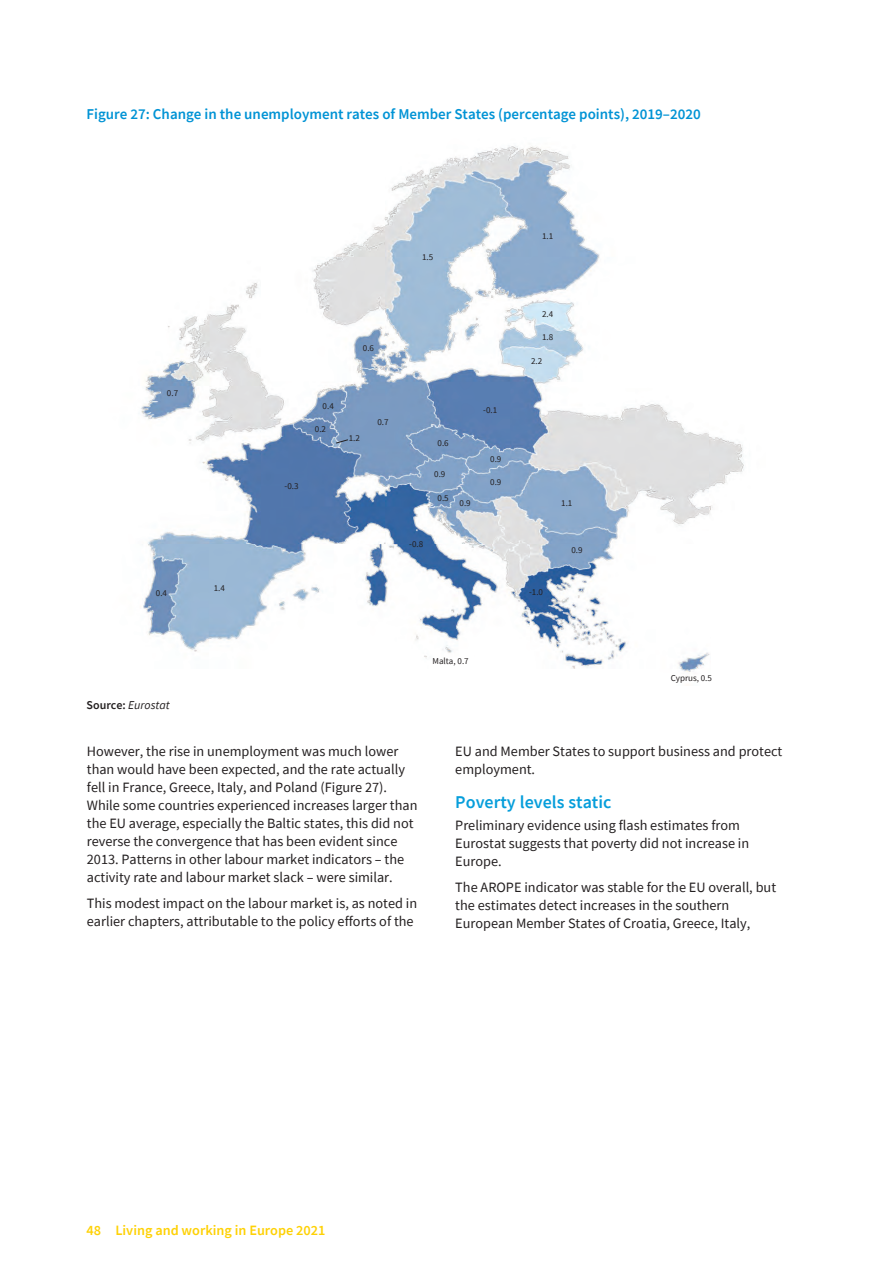
<style>
.page{position:relative;width:893px;height:1263px;background:#fff}
.page>*{position:absolute;margin:0;border:0;box-sizing:border-box;transform-origin:0 0}
.t1{font:600 18px "Source Sans Pro";color:#069edb}
.t2{font:600 15px "Source Sans Pro";color:#0093d5}
.t3{font:14.25px/18px "Source Sans Pro";color:#231f20}
.t4{font:600 14.25px "Source Sans Pro";color:#fed105}
.t5{font:italic 12px "Source Sans Pro";color:#231f20}
.t6{font:9px "Source Sans Pro";color:#231f20}
.s1{font-weight:600;font-style:normal}
</style>
<div class="page">
<img style="left:141px;top:146px;width:603px;height:526px">
<svg style="left:335px;top:439px;width:14px;height:5px"></svg>
<p class="t2" style="left:87px;top:104px;width:616px">Figure 27: Change in the unemployment rates of Member States (percentage points), 2019–2020</p>
<p class="t6" style="left:167px;top:387px;width:13px">0.7</p>
<p class="t6" style="left:156px;top:587px;width:13px">0.4</p>
<p class="t5" style="left:87px;top:698px;width:85px"><span class="s1">Source:</span> Eurostat</p>
<p class="t6" style="left:214px;top:582px;width:13px">1.4</p>
<p class="t6" style="left:422px;top:251px;width:13px">1.5</p>
<p class="t6" style="left:363px;top:343px;width:13px">0.6</p>
<p class="t6" style="left:285px;top:480px;width:15px">-0.3</p>
<p class="t6" style="left:323px;top:400px;width:13px">0.4</p>
<p class="t6" style="left:315px;top:423px;width:13px">0.2</p>
<p class="t6" style="left:349px;top:432px;width:13px">1.2</p>
<p class="t6" style="left:377px;top:416px;width:13px">0.7</p>
<p class="t6" style="left:438px;top:438px;width:13px">0.6</p>
<p class="t6" style="left:434px;top:468px;width:13px">0.9</p>
<p class="t6" style="left:438px;top:492px;width:13px">0.5</p>
<p class="t6" style="left:460px;top:497px;width:13px">0.9</p>
<p class="t6" style="left:483px;top:404px;width:15px">-0.1</p>
<p class="t6" style="left:490px;top:453px;width:13px">0.9</p>
<p class="t6" style="left:490px;top:476px;width:13px">0.9</p>
<p class="t6" style="left:409px;top:538px;width:15px">-0.8</p>
<p class="t6" style="left:433px;top:655px;width:38px">Malta, 0.7</p>
<p class="t6" style="left:542px;top:230px;width:13px">1.1</p>
<p class="t6" style="left:542px;top:308px;width:13px">2.4</p>
<p class="t6" style="left:542px;top:331px;width:13px">1.8</p>
<p class="t6" style="left:531px;top:355px;width:13px">2.2</p>
<p class="t6" style="left:529px;top:586px;width:15px">-1.0</p>
<p class="t6" style="left:561px;top:497px;width:13px">1.1</p>
<p class="t6" style="left:571px;top:544px;width:13px">0.9</p>
<p class="t6" style="left:671px;top:672px;width:43px">Cyprus, 0.5</p>
<p class="t3" style="left:87px;top:742px;width:332px">However, the rise in unemployment was much lower than would have been expected, and the rate actually fell in France, Greece, Italy, and Poland (Figure 27).<br>While some countries experienced increases larger than the EU average, especially the Baltic states, this did not reverse the convergence that has been evident since 2013. Patterns in other labour market indicators – the activity rate and labour market slack – were similar.</p>
<p class="t3" style="left:87px;top:894px;width:332px">This modest impact on the labour market is, as noted in earlier chapters, attributable to the policy efforts of the</p>
<p class="t3" style="left:455px;top:742px;width:329px">EU and Member States to support business and protect employment.</p>
<p class="t1" style="left:455px;top:790px;width:158px">Poverty levels static</p>
<p class="t3" style="left:455px;top:816px;width:295px">Preliminary evidence using flash estimates from<br>Eurostat suggests that poverty did not increase in<br>Europe.</p>
<p class="t3" style="left:455px;top:878px;width:322px">The AROPE indicator was stable for the EU overall, but the estimates detect increases in the southern<br>European Member States of Croatia, Greece, Italy,</p>
<p class="t4" style="left:87px;top:1221px;width:240px">48 Living and working in Europe 2021</p>
</div>
